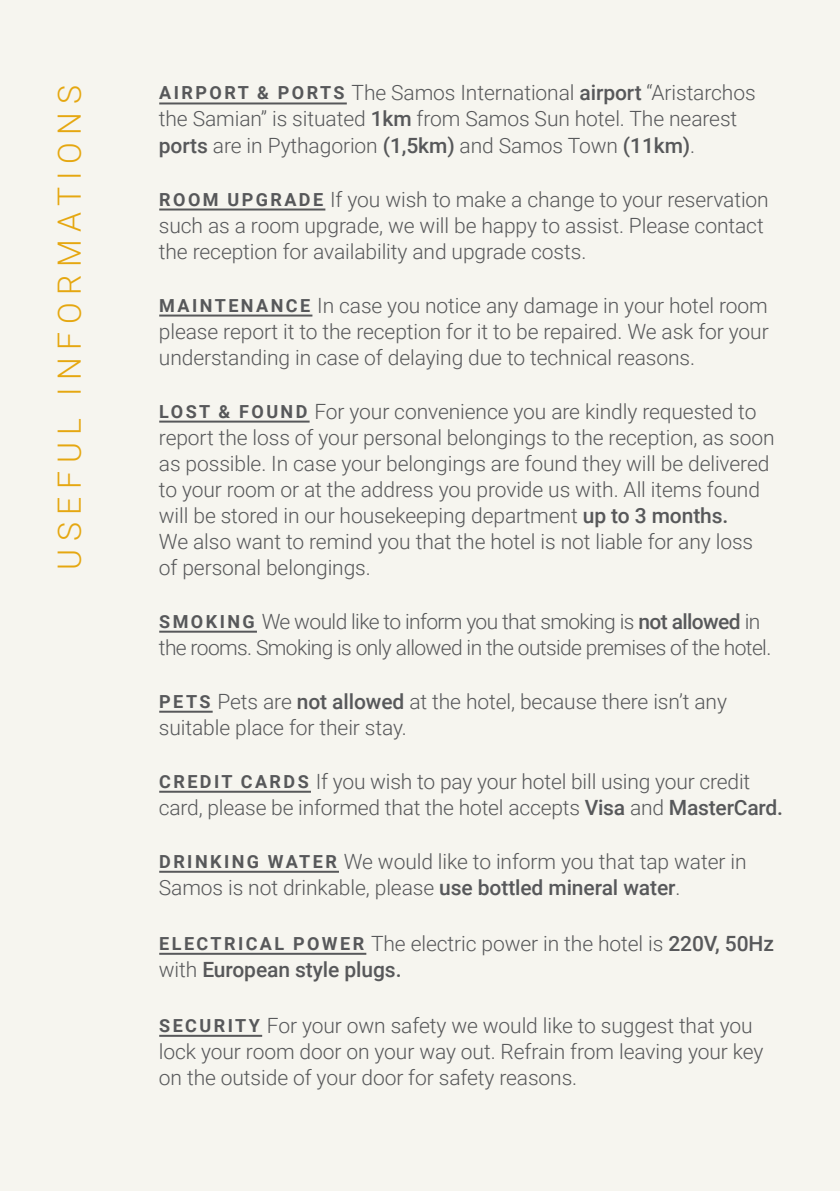
<style>
.page{position:relative;width:840px;height:1191px;background:#fff}
.page>*{position:absolute;margin:0;border:0;box-sizing:border-box;transform-origin:0 0}
.t1{font:300 32px "Roboto";letter-spacing:.235em;color:#e5a710}
.t2{font:300 21px/26px "Roboto";letter-spacing:-.005em;color:#57585a}
.t3{font:300 21px/26px "Roboto";letter-spacing:-.03em;color:#57585a}
.s1{font-weight:700;font-size:18px}
.s2{font-weight:500}
</style>
<div class="page">
<div style="left:0;top:0;width:839px;height:1191px;background:#f6f5ef"></div>
<hr style="left:159px;top:102px;width:187px;height:2px;background:#57585a">
<hr style="left:159px;top:208px;width:166px;height:2px;background:#57585a">
<hr style="left:159px;top:314px;width:153px;height:2px;background:#57585a">
<hr style="left:159px;top:420px;width:150px;height:2px;background:#57585a">
<hr style="left:159px;top:630px;width:98px;height:2px;background:#57585a">
<hr style="left:159px;top:710px;width:53px;height:2px;background:#57585a">
<hr style="left:159px;top:790px;width:152px;height:2px;background:#57585a">
<hr style="left:159px;top:870px;width:180px;height:2px;background:#57585a">
<hr style="left:159px;top:952px;width:207px;height:2px;background:#57585a">
<hr style="left:159px;top:1034px;width:103px;height:2px;background:#57585a">
<p class="t1" style="left:47px;top:570px;width:486px;rotate:-90deg">USΕFUL INFORMATIONS</p>
<p class="t2" style="left:159px;top:79px;width:598px"><span class="s1">AIRPORT &amp; PORTS</span> The Samos International <span class="s2">airport</span> “Aristarchos the Samian” is situated <span class="s2">1km</span> from Samos Sun hotel. The nearest <span class="s2">ports</span> are in Pythagorion <span class="s2">(1,5km)</span> and Samos Town <span class="s2">(11km)</span>.</p>
<p class="t2" style="left:159px;top:185px;width:611px"><span class="s1">ROOM UPGRADE</span> If you wish to make a change to your reservation such as a room upgrade, we will be happy to assist. Please contact the reception for availability and upgrade costs.</p>
<p class="t2" style="left:159px;top:291px;width:611px;text-align:justify"><span class="s1">MAINTENANCE</span> In case you notice any damage in your hotel room please report it to the reception for it to be repaired. We ask for your understanding in case of delaying due to technical reasons.</p>
<p class="t2" style="left:159px;top:397px;width:616px"><span class="s1">LOST &amp; FOUND</span> For your convenience you are kindly requested to report the loss of your personal belongings to the reception, as soon as possible. In case your belongings are found they will be delivered to your room or at the address you provide us with. All items found will be stored in our housekeeping department <span class="s2">up to 3 months.</span></p>
<p class="t2" style="left:159px;top:527px;width:595px">We also want to remind you that the hotel is not liable for any loss</p>
<p class="t2" style="left:159px;top:553px;width:213px">of personal belongings.</p>
<p class="t3" style="left:159px;top:607px;width:613px"><span class="s1">S M O K I N G</span> We would like to inform you that smoking is <span class="s2">not allowed</span> in the rooms. Smoking is only allowed in the outside premises of the hotel.</p>
<p class="t2" style="left:159px;top:687px;width:569px"><span class="s1">PETS</span> Pets are <span class="s2">not allowed</span> at the hotel, because there isn’t any</p>
<p class="t2" style="left:159px;top:713px;width:249px">suitable place for their stay.</p>
<p class="t2" style="left:159px;top:767px;width:625px"><span class="s1">CREDIT CARDS</span> If you wish to pay your hotel bill using your credit card, please be informed that the hotel accepts <span class="s2">Visa</span> and <span class="s2">MasterCard.</span></p>
<p class="t2" style="left:159px;top:847px;width:588px"><span class="s1">DRINKING WATER</span> We would like to inform you that tap water in</p>
<p class="t2" style="left:159px;top:873px;width:523px">Samos is not drinkable, please <span class="s2">use bottled mineral water</span>.</p>
<p class="t2" style="left:159px;top:929px;width:616px"><span class="s1">ELECTRICAL POWER</span> The electric power in the hotel is <span class="s2">220V, 50Hz </span>with <span class="s2">European style plugs.</span></p>
<p class="t2" style="left:159px;top:1011px;width:605px"><span class="s1">SECURITY</span> For your own safety we would like to suggest that you lock your room door on your way out. Refrain from leaving your key on the outside of your door for safety reasons.</p>
</div>
